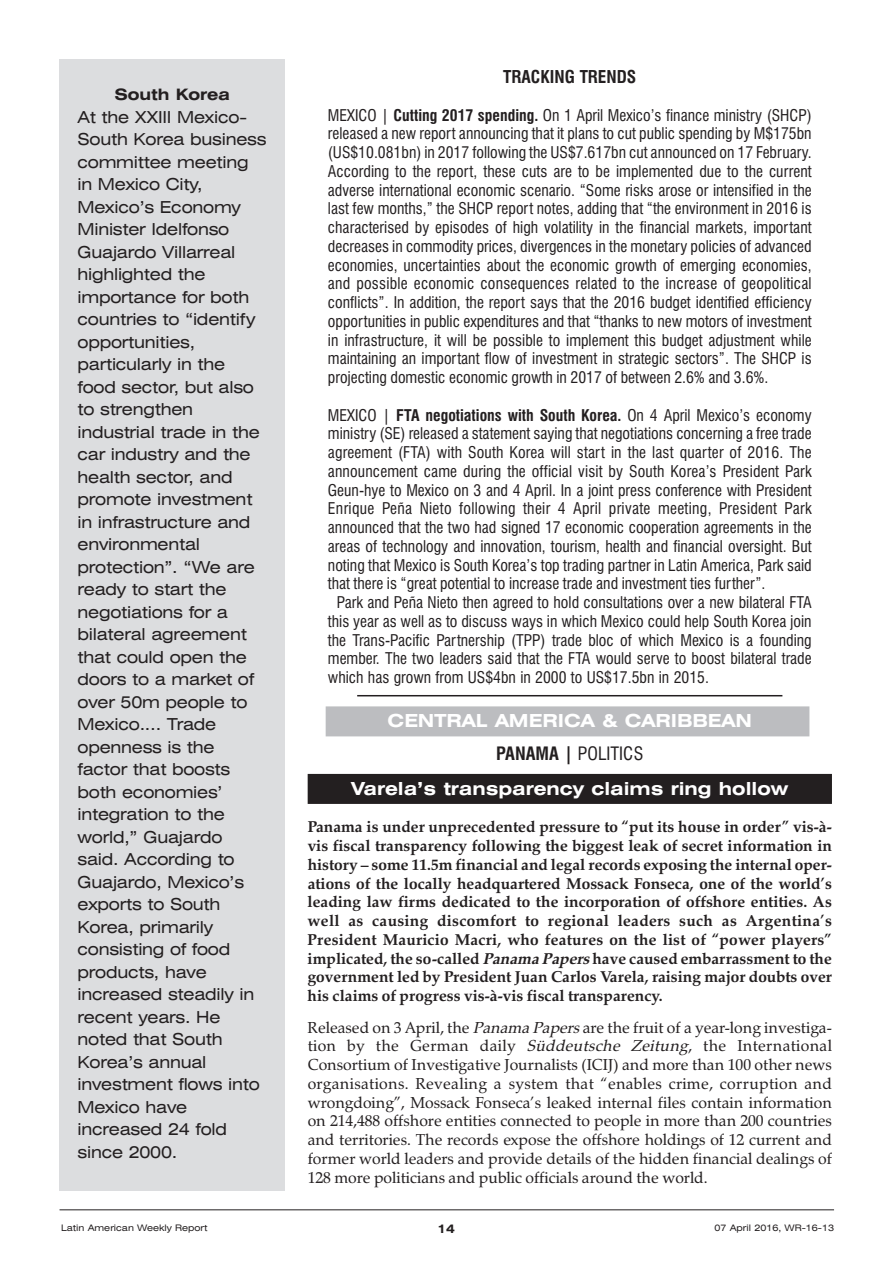
<style>
.page{position:relative;width:893px;height:1263px;background:#fff}
.page>*{position:absolute;margin:0;border:0;box-sizing:border-box;transform-origin:0 0}
.t1{font:700 expanded 18px/32.2px "Swiss 721 BT";color:#fff;text-align:center}
.t2{font:700 condensed 17.25px "Swiss 721 BT";color:#231f20}
.t3{font:expanded 16.5px/22.5px "Swiss 721 BT";letter-spacing:-.015em;color:#231f20}
.t4{font:condensed 15.75px/18.8px "Swiss 721 BT";color:#231f20;text-align:justify}
.t5{font:700 15.75px/18.8px "Zapf Calligraphic 801 BT";color:#231f20;text-align:justify}
.t6{font:15.75px/18.8px "Zapf Calligraphic 801 BT";color:#231f20;text-align:justify}
.t7{font:condensed 15.75px "Swiss 721 BT";letter-spacing:.02em;color:#231f20}
.t8{font:700 expanded 15.75px "Swiss 721 BT";color:#231f20}
.t9{font:700 expanded 12px "Swiss 721 BT";color:#231f20}
.t10{font:expanded 9px "Swiss 721 BT";color:#231f20}
.s1{font-weight:700}
.s2{font-stretch:condensed;color:#231f20}
.s3{font-weight:400;font-stretch:condensed;color:#231f20}
.s4{font-style:italic}
</style>
<div class="page">
<div style="left:326px;top:706px;width:483px;height:30px;background:#bcbdc0"></div>
<div style="left:308px;top:774px;width:524px;height:30px;background:#231f20"></div>
<div style="left:60px;top:60px;width:225px;height:1131px;background:#dcdddf"></div>
<hr style="left:60px;top:1209px;width:774px;height:1px;background:#231f20">
<hr style="left:357px;top:695px;width:425px;height:1px;background:#231f20">
<p class="t8" style="left:114px;top:86px;width:117px">South Korea</p>
<p class="t3" style="left:78px;top:106px;width:190px">At the XXIII Mexico-<br>South Korea business committee meeting in Mexico City,<br>Mexico’s Economy<br>Minister Idelfonso<br>Guajardo Villarreal highlighted the importance for both countries to “identify opportunities, particularly in the food sector, but also to strengthen industrial trade in the car industry and the health sector, and promote investment in infrastructure and environmental protection”. “We are ready to start the negotiations for a bilateral agreement that could open the doors to a market of over 50m people to<br>Mexico.… Trade openness is the factor that boosts both economies’ integration to the world,” Guajardo said. According to<br>Guajardo, Mexico’s exports to South<br>Korea, primarily consisting of food products, have increased steadily in recent years. He noted that South<br>Korea’s annual investment flows into<br>Mexico have increased 24 fold since 2000.</p>
<p class="t10" style="left:61px;top:1223px;width:148px">Latin American Weekly Report</p>
<p class="t2" style="left:503px;top:67px;width:135px">TRACKING TRENDS</p>
<p class="t4" style="left:328px;top:106px;width:485px">MEXICO | <span class="s1">Cutting 2017 spending.</span> On 1 April Mexico’s finance ministry (SHCP) released a new report announcing that it plans to cut public spending by M$175bn (US$10.081bn) in 2017 following the US$7.617bn cut announced on 17 February.<br>According to the report, these cuts are to be implemented due to the current adverse international economic scenario. “Some risks arose or intensified in the last few months,” the SHCP report notes, adding that “the environment in 2016 is characterised by episodes of high volatility in the financial markets, important decreases in commodity prices, divergences in the monetary policies of advanced economies, uncertainties about the economic growth of emerging economies, and possible economic consequences related to the increase of geopolitical conflicts”. In addition, the report says that the 2016 budget identified efficiency opportunities in public expenditures and that “thanks to new motors of investment in infrastructure, it will be possible to implement this budget adjustment while maintaining an important flow of investment in strategic sectors”. The SHCP is projecting domestic economic growth in 2017 of between 2.6% and 3.6%.</p>
<p class="t4" style="left:328px;top:406px;width:485px">MEXICO | <span class="s1">FTA negotiations with South Korea.</span> On 4 April Mexico’s economy</p>
<p class="t4" style="left:328px;top:425px;width:485px">ministry (SE) released a statement saying that negotiations concerning a free trade</p>
<p class="t4" style="left:328px;top:443px;width:485px">agreement (FTA) with South Korea will start in the last quarter of 2016. The</p>
<p class="t4" style="left:328px;top:462px;width:485px">announcement came during the official visit by South Korea’s President Park</p>
<p class="t4" style="left:328px;top:481px;width:485px">Geun-hye to Mexico on 3 and 4 April. In a joint press conference with President</p>
<p class="t7" style="left:328px;top:500px;width:485px">Enrique Peña Nieto following their 4 April private meeting, President Park</p>
<p class="t4" style="left:328px;top:518px;width:485px">announced that the two had signed 17 economic cooperation agreements in the</p>
<p class="t4" style="left:328px;top:537px;width:485px">areas of technology and innovation, tourism, health and financial oversight. But</p>
<p class="t4" style="left:328px;top:556px;width:485px">noting that Mexico is South Korea’s top trading partner in Latin America, Park said</p>
<p class="t4" style="left:328px;top:575px;width:439px">that there is “great potential to increase trade and investment ties further”.</p>
<p class="t4" style="left:337px;top:593px;width:476px">Park and Peña Nieto then agreed to hold consultations over a new bilateral FTA</p>
<p class="t4" style="left:328px;top:612px;width:485px">this year as well as to discuss ways in which Mexico could help South Korea join</p>
<p class="t4" style="left:328px;top:631px;width:485px">the Trans-Pacific Partnership (TPP) trade bloc of which Mexico is a founding</p>
<p class="t4" style="left:328px;top:650px;width:485px">member. The two leaders said that the FTA would serve to boost bilateral trade</p>
<p class="t4" style="left:328px;top:668px;width:383px">which has grown from US$4bn in 2000 to US$17.5bn in 2015.</p>
<p class="t1" style="left:388px;top:705px;width:366px">CENTRAL AMERICA &amp; CARIBBEAN<br><span class="s2">PANAMA |</span> <span class="s3">POLITICS</span></p>
<p class="t1" style="left:351px;top:772px;width:438px">Varela’s transparency claims ring hollow</p>
<p class="t5" style="left:308px;top:818px;width:526px">Panama is under unprecedented pressure to “put its house in order” vis-à&shy;vis fiscal transparency following the biggest leak of secret information in history – some 11.5m financial and legal records exposing the internal oper&shy;ations of the locally headquartered Mossack Fonseca, one of the world’s leading law firms dedicated to the incorporation of offshore entities. As well as causing discomfort to regional leaders such as Argentina’s President Mauricio Macri, who features on the list of “power players” implicated, the so-called <span class="s4">PanamaPapers</span>have caused embarrassment to the government led by President Juan Carlos Varela, raising major doubts over his claims of progress vis-à-vis fiscal transparency.</p>
<p class="t6" style="left:308px;top:1018px;width:526px">Released on 3 April, the <span class="s4">PanamaPapers</span>are the fruit of a year-long investiga&shy;tion by the German daily <span class="s4">Süddeutsche Zeitung</span>, the International Consortium of Investigative Journalists (ICIJ) and more than 100 other news organisations. Revealing a system that “enables crime, corruption and wrongdoing”, Mossack Fonseca’s leaked internal files contain information on 214,488 offshore entities connected to people in more than 200 countries and territories. The records expose the offshore holdings of 12 current and former world leaders and provide details of the hidden financial dealings of 128 more politicians and public officials around the world.</p>
<p class="t9" style="left:437px;top:1221px;width:19px">14</p>
<p class="t10" style="left:714px;top:1223px;width:121px">07 April 2016, WR-16-13</p>
</div>
